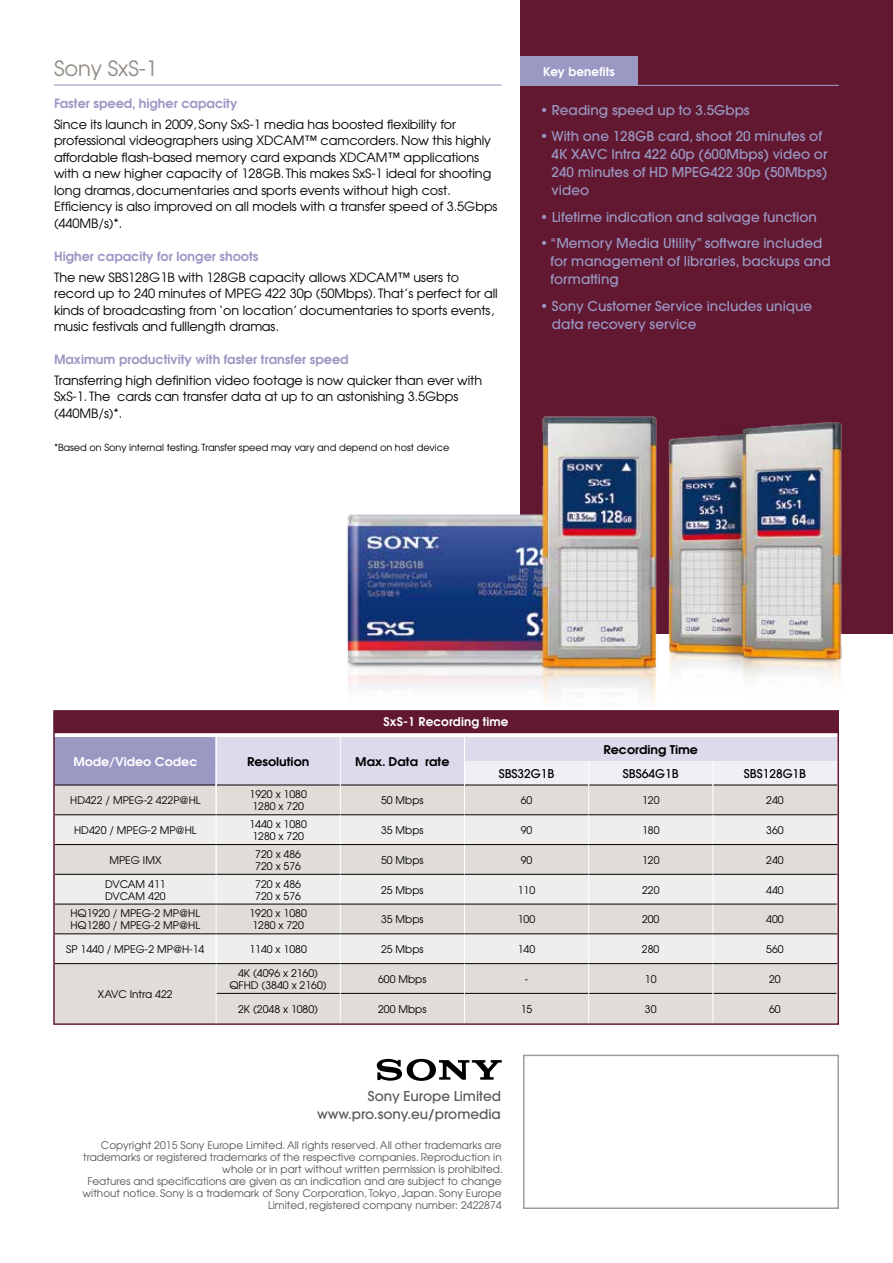
<style>
.page{position:relative;width:893px;height:1263px;background:#fff}
.page>*{position:absolute;margin:0;border:0;box-sizing:border-box;transform-origin:0 0}
.t1{font:21px "Avant Garde";color:#918a82}
.t2{font:500 13.5px/18px "Avant Garde";color:#9b98c4}
.t3{font:500 13.5px/18px "Avant Garde";color:#58585a;text-align:right}
.t4{font:12.75px/16.5px "Avant Garde";letter-spacing:-.005em;color:#000}
.t5{font:600 12.75px "Avant Garde";color:#9b98c4}
.t6{font:600 12px "Avant Garde";color:#000;scale:1.05 1}
.t7{font:600 12px "Avant Garde";letter-spacing:.01em;color:#fff}
.t8{font:500 12px "Avant Garde";color:#000}
.t9{font:600 12px "Avant Garde";letter-spacing:.01em;color:#fff;scale:1.05 1}
.t10{font:10.5px/12px "Avant Garde";color:#58585a;text-align:right}
.t11{font:10.5px/12px "Avant Garde";color:#000}
.t12{font:9.75px "Avant Garde";letter-spacing:-.005em;color:#000}
</style>
<div class="page">
<div style="left:520px;top:0;width:373px;height:634px;background:#611830"></div>
<hr style="left:54px;top:84px;width:448px;height:2px;background:#9b98c4">
<div style="left:520px;top:56px;width:118px;height:30px;background:#9b98c4"></div>
<hr style="left:520px;top:85px;width:319px;height:1px;background:#9b98c4">
<div style="left:523px;top:1054px;width:316px;height:155px;border:2px solid #9c9e9f"></div>
<svg style="left:377px;top:1059px;width:125px;height:22px"></svg>
<img style="left:346px;top:416px;width:496px;height:287px">
<div style="left:54px;top:711px;width:784px;height:22px;background:#611830"></div>
<svg style="left:56px;top:737px;width:780px;height:285px;background:#dddbdc"></svg>
<hr style="left:55px;top:874px;width:161px;height:1px;background:#000">
<hr style="left:216px;top:874px;width:124px;height:1px;background:#000">
<hr style="left:340px;top:874px;width:124px;height:1px;background:#000">
<hr style="left:464px;top:874px;width:125px;height:1px;background:#000">
<hr style="left:589px;top:874px;width:124px;height:1px;background:#000">
<hr style="left:713px;top:874px;width:124px;height:1px;background:#000">
<hr style="left:216px;top:874px;width:1px;height:30px;background:#fff">
<hr style="left:340px;top:874px;width:1px;height:30px;background:#fff">
<hr style="left:464px;top:874px;width:1px;height:30px;background:#fff">
<hr style="left:588px;top:874px;width:1px;height:30px;background:#fff">
<hr style="left:712px;top:874px;width:1px;height:30px;background:#fff">
<hr style="left:55px;top:904px;width:161px;height:1px;background:#000">
<hr style="left:216px;top:904px;width:124px;height:1px;background:#000">
<hr style="left:340px;top:904px;width:124px;height:1px;background:#000">
<hr style="left:464px;top:904px;width:125px;height:1px;background:#000">
<hr style="left:589px;top:904px;width:124px;height:1px;background:#000">
<hr style="left:713px;top:904px;width:124px;height:1px;background:#000">
<div style="left:53px;top:710px;width:786px;height:315px;border:2px solid #611830"></div>
<h1 class="t1" style="left:54px;top:55px;width:105px">Sony SxS-1</h1>
<p class="t5" style="left:54px;top:95px;width:185px">Faster speed, higher capacity</p>
<p class="t4" style="left:54px;top:116px;width:445px">Since its launch in 2009, Sony SxS-1 media has boosted flexibility for professional videographers using XDCAM™ camcorders. Now this highly affordable flash-based memory card expands XDCAM™ applications with a new higher capacity of 128GB. This makes SxS-1 ideal for shooting long dramas, documentaries and sports events without high cost.<br>Efficiency is also improved on all models with a transfer speed of 3.5Gbps (440MB/s)*.</p>
<p class="t5" style="left:54px;top:248px;width:206px">Higher capacity for longer shoots</p>
<p class="t4" style="left:54px;top:268px;width:445px">The new SBS128G1B with 128GB capacity allows XDCAM™ users to record up to 240 minutes of MPEG 422 30p (50Mbps). That’s perfect for all kinds of broadcasting from ‘on location’ documentaries to sports events, music festivals and fulllength dramas.</p>
<p class="t5" style="left:54px;top:351px;width:296px">Maximum productivity with faster transfer speed</p>
<p class="t4" style="left:54px;top:372px;width:430px">Transferring high definition video footage is now quicker than ever with<br>SxS-1. The cards can transfer data at up to an astonishing 3.5Gbps (440MB/s)*.</p>
<p class="t12" style="left:54px;top:441px;width:397px">*Based on Sony internal testing. Transfer speed may vary and depend on host device</p>
<p class="t7" style="left:543px;top:64px;width:73px">Key benefits</p>
<p class="t2" style="left:540px;top:101px;width:211px">• Reading speed up to 3.5Gbps</p>
<p class="t2" style="left:552px;top:127px;width:277px;text-indent:-12px">• With one 128GB card, shoot 20 minutes of<br>4K XAVC Intra 422 60p (600Mbps) video or<br>240 minutes of HD MPEG422 30p (50Mbps) video</p>
<p class="t2" style="left:540px;top:208px;width:278px">• Lifetime indication and salvage function</p>
<p class="t2" style="left:551px;top:234px;width:282px;text-indent:-11px">• “Memory Media Utility” software included for management of libraries, backups and formatting</p>
<p class="t2" style="left:552px;top:297px;width:262px;text-indent:-12px">• Sony Customer Service includes unique data recovery service</p>
<p class="t7" style="left:384px;top:713px;width:127px">SxS-1 Recording time</p>
<p class="t9" style="left:73px;top:753px;width:120px">Mode/Video Codec</p>
<p class="t6" style="left:247px;top:753px;width:61px">Resolution</p>
<p class="t6" style="left:355px;top:753px;width:91px">Max. Data rate</p>
<p class="t6" style="left:603px;top:742px;width:92px">Recording Time</p>
<p class="t8" style="left:499px;top:766px;width:57px">SBS32G1B</p>
<p class="t8" style="left:623px;top:766px;width:57px">SBS64G1B</p>
<p class="t8" style="left:744px;top:766px;width:64px">SBS128G1B</p>
<p class="t11" style="left:70px;top:794px;width:132px">HD422 / MPEG-2 422P@HL</p>
<p class="t11" style="left:249px;top:788px;width:59px">1920 x 1080<br>1280 x 720</p>
<p class="t11" style="left:381px;top:794px;width:44px">50 Mbps</p>
<p class="t11" style="left:521px;top:794px;width:13px">60</p>
<p class="t11" style="left:642px;top:794px;width:19px">120</p>
<p class="t11" style="left:766px;top:794px;width:19px">240</p>
<p class="t11" style="left:74px;top:824px;width:124px">HD420 / MPEG-2 MP@HL</p>
<p class="t11" style="left:249px;top:818px;width:59px">1440 x 1080<br>1280 x 720</p>
<p class="t11" style="left:381px;top:824px;width:44px">35 Mbps</p>
<p class="t11" style="left:521px;top:824px;width:13px">90</p>
<p class="t11" style="left:642px;top:824px;width:19px">180</p>
<p class="t11" style="left:766px;top:824px;width:19px">360</p>
<p class="t11" style="left:109px;top:854px;width:53px">MPEG IMX</p>
<p class="t11" style="left:255px;top:848px;width:47px">720 x 486<br>720 x 576</p>
<p class="t11" style="left:381px;top:854px;width:44px">50 Mbps</p>
<p class="t11" style="left:521px;top:854px;width:13px">90</p>
<p class="t11" style="left:642px;top:854px;width:19px">120</p>
<p class="t11" style="left:766px;top:854px;width:19px">240</p>
<p class="t11" style="left:105px;top:877px;width:62px">DVCAM 411<br>DVCAM 420</p>
<p class="t11" style="left:255px;top:877px;width:47px">720 x 486<br>720 x 576</p>
<p class="t11" style="left:381px;top:883px;width:44px">25 Mbps</p>
<p class="t11" style="left:518px;top:883px;width:19px">110</p>
<p class="t11" style="left:642px;top:883px;width:19px">220</p>
<p class="t11" style="left:766px;top:883px;width:19px">440</p>
<p class="t11" style="left:70px;top:907px;width:131px">HQ1920 / MPEG-2 MP@HL<br>HQ1280 / MPEG-2 MP@HL</p>
<p class="t11" style="left:249px;top:907px;width:59px">1920 x 1080<br>1280 x 720</p>
<p class="t11" style="left:381px;top:913px;width:44px">35 Mbps</p>
<p class="t11" style="left:518px;top:913px;width:19px">100</p>
<p class="t11" style="left:642px;top:913px;width:19px">200</p>
<p class="t11" style="left:766px;top:913px;width:19px">400</p>
<p class="t11" style="left:66px;top:943px;width:140px">SP 1440 / MPEG-2 MP@H-14</p>
<p class="t11" style="left:249px;top:943px;width:59px">1140 x 1080</p>
<p class="t11" style="left:381px;top:943px;width:44px">25 Mbps</p>
<p class="t11" style="left:518px;top:943px;width:19px">140</p>
<p class="t11" style="left:642px;top:943px;width:19px">280</p>
<p class="t11" style="left:766px;top:943px;width:19px">560</p>
<p class="t11" style="left:98px;top:988px;width:76px">XAVC Intra 422</p>
<p class="t11" style="left:229px;top:967px;width:99px;text-align:center">4K (4096 x 2160)<br>QFHD (3840 x 2160)</p>
<p class="t11" style="left:378px;top:973px;width:50px">600 Mbps</p>
<p class="t11" style="left:525px;top:973px;width:5px">-</p>
<p class="t11" style="left:645px;top:973px;width:13px">10</p>
<p class="t11" style="left:769px;top:973px;width:13px">20</p>
<p class="t11" style="left:238px;top:1002px;width:82px">2K (2048 x 1080)</p>
<p class="t11" style="left:378px;top:1002px;width:50px">200 Mbps</p>
<p class="t11" style="left:521px;top:1002px;width:13px">15</p>
<p class="t11" style="left:645px;top:1002px;width:13px">30</p>
<p class="t11" style="left:769px;top:1002px;width:13px">60</p>
<p class="t3" style="left:317px;top:1087px;width:185px">Sony Europe Limited www.pro.sony.eu/promedia</p>
<p class="t10" style="left:83px;top:1139px;width:422px">Copyright 2015 Sony Europe Limited. All rights reserved. All other trademarks are trademarks or registered trademarks of the respective companies. Reproduction in whole or in part without written permission is prohibited.<br>Features and specifications are given as an indication and are subject to change without notice. Sony is a trademark of Sony Corporation, Tokyo, Japan. Sony Europe Limited, registered company number: 2422874</p>
</div>
